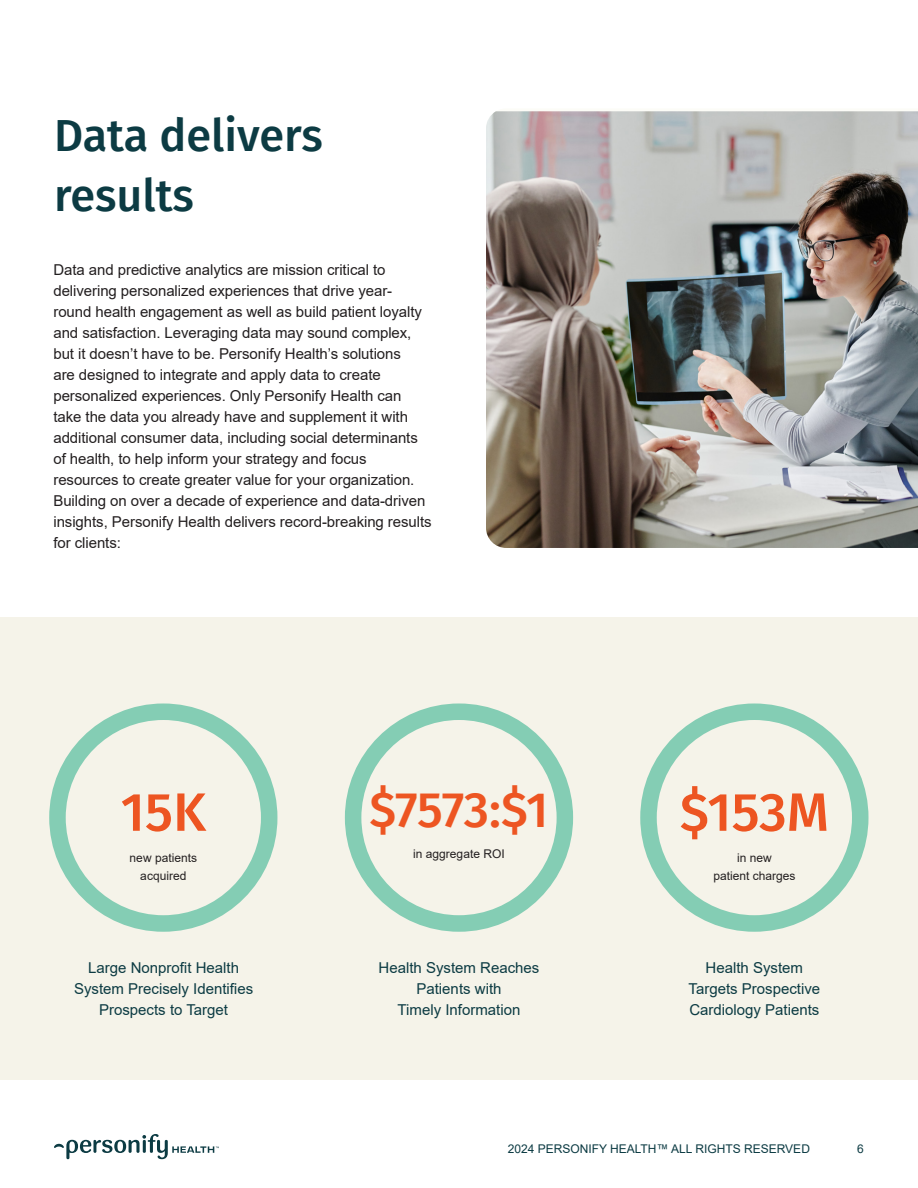
<style>
.page{position:relative;width:918px;height:1188px;background:#fff}
.page>*{position:absolute;margin:0;border:0;box-sizing:border-box;transform-origin:0 0}
.Heading_1{font:500 54px "Fira Sans";color:#ed5522}
.Heading_1-2{font:500 49.5px "Fira Sans";color:#ed5522}
.Heading_2{font:500 45px/60px "Fira Sans";color:#0c3b43}
.Body{font:15px/21px "Arial";letter-spacing:-.005em;color:#231f20}
.emphasized_copy{font:15px/21px "Arial";color:#0c3b43;text-align:center}
.small_copy{font:12px/18px "Arial";color:#231f20;text-align:center}
.t1{font:12px "Arial";color:#0c3b43}
</style>
<div class="page">
<div style="left:0;top:617px;width:918px;height:463px;background:#f5f3e9"></div>
<img style="left:486px;top:111px;width:432px;height:437px">
<svg style="left:54px;top:1134px;width:165px;height:25px"></svg>
<div style="left:49px;top:704px;width:228px;height:228px;border:16px solid #84cdb4;border-radius:50%"></div>
<div style="left:345px;top:704px;width:228px;height:228px;border:16px solid #84cdb4;border-radius:50%"></div>
<div style="left:640px;top:704px;width:229px;height:228px;border:16px solid #84cdb4;border-radius:50%"></div>
<p class="Heading_2" style="left:54px;top:103px;width:270px">Data delivers results</p>
<p class="Body" style="left:53px;top:259px;width:380px">Data and predictive analytics are mission critical to delivering personalized experiences that drive year&shy;round health engagement as well as build patient loyalty and satisfaction. Leveraging data may sound complex, but it doesn’t have to be. Personify Health’s solutions<br>are designed to integrate and apply data to create personalized experiences. Only Personify Health can take the data you already have and supplement it with additional consumer data, including social determinants of health, to help inform your strategy and focus resources to create greater value for your organization.<br>Building on over a decade of experience and data-driven insights, Personify Health delivers record-breaking results for clients:</p>
<p class="Heading_1" style="left:121px;top:769px;width:87px">15K</p>
<p class="small_copy" style="left:130px;top:849px;width:69px">new patients acquired</p>
<p class="Heading_1-2" style="left:370px;top:770px;width:180px">$7573:$1</p>
<p class="small_copy" style="left:413px;top:845px;width:93px">in aggregate ROI</p>
<p class="Heading_1" style="left:680px;top:769px;width:151px">$153M</p>
<p class="small_copy" style="left:713px;top:849px;width:84px">in new<br>patient charges</p>
<p class="emphasized_copy" style="left:74px;top:957px;width:181px">Large Nonprofit Health<br>System Precisely Identifies<br>Prospects to Target</p>
<p class="emphasized_copy" style="left:379px;top:957px;width:162px">Health System Reaches<br>Patients with<br>Timely Information</p>
<p class="emphasized_copy" style="left:689px;top:957px;width:133px">Health System<br>Targets Prospective<br>Cardiology Patients</p>
<p class="t1" style="left:508px;top:1141px;width:304px">2024 PERSONIFY HEALTH™ ALL RIGHTS RESERVED</p>
<p class="t1" style="left:857px;top:1141px;width:8px">6</p>
</div>
